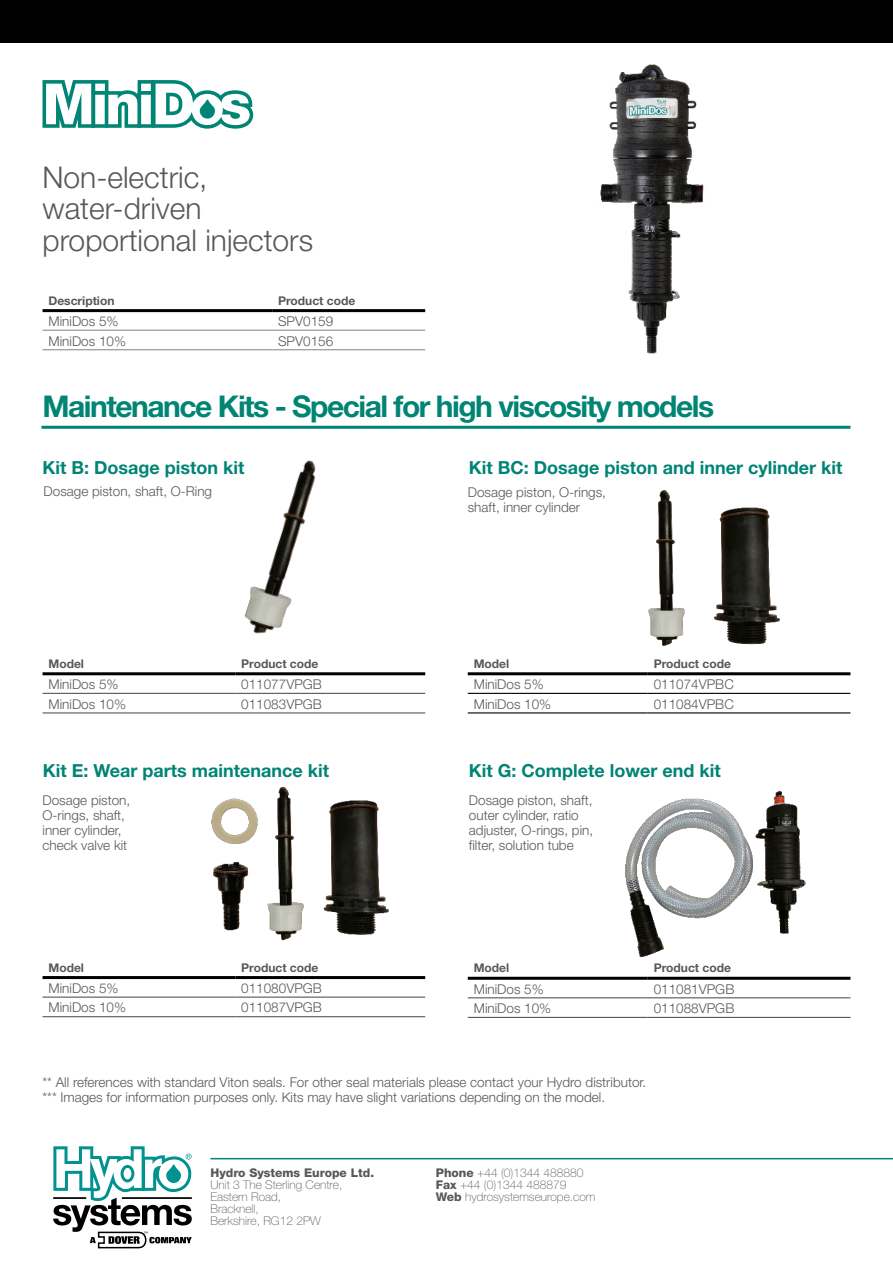
<style>
.page{position:relative;width:893px;height:1263px;background:#fff}
.page>*{position:absolute;margin:0;border:0;box-sizing:border-box;transform-origin:0 0}
.Heading_Black{font:300 30px "Helvetica Neue";color:#58585a}
.t1{font:700 30px "Helvetica Neue";letter-spacing:-.05em;color:#008474}
.Sub_Heading_Teal{font:700 18px "Helvetica Neue";color:#008474}
.Table_Content{font:300 13.5px/15px "Helvetica Neue";color:#58585a}
.t2{font:100 12px/12px "Helvetica Neue";color:#58585a}
.Table_Header{font:700 12px "Helvetica Neue";color:#58585a}
.t3{font:800 12px "Helvetica Neue";color:#58585a}
.s1{font-weight:800}
</style>
<div class="page">
<svg style="left:53px;top:1146px;width:139px;height:102px"></svg>
<hr style="left:210px;top:1158px;width:683px;height:1px;background:#008474">
<div style="left:0;top:0;width:893px;height:43px;background:#000"></div>
<hr style="left:43px;top:693px;width:192px;height:1px;background:#58585a">
<hr style="left:235px;top:693px;width:190px;height:1px;background:#58585a">
<hr style="left:43px;top:712px;width:192px;height:1px;background:#58585a">
<hr style="left:235px;top:712px;width:190px;height:1px;background:#58585a">
<hr style="left:43px;top:672px;width:192px;height:3px;background:#000">
<hr style="left:235px;top:672px;width:190px;height:3px;background:#000">
<img style="left:244px;top:460px;width:72px;height:174px">
<hr style="left:468px;top:693px;width:180px;height:1px;background:#000">
<hr style="left:648px;top:693px;width:202px;height:1px;background:#000">
<hr style="left:468px;top:712px;width:180px;height:1px;background:#000">
<hr style="left:648px;top:712px;width:202px;height:1px;background:#000">
<hr style="left:468px;top:672px;width:180px;height:3px;background:#000">
<hr style="left:648px;top:672px;width:202px;height:3px;background:#000">
<img style="left:648px;top:490px;width:132px;height:157px">
<hr style="left:43px;top:996px;width:192px;height:2px;background:#58585a">
<hr style="left:235px;top:996px;width:190px;height:2px;background:#58585a">
<hr style="left:43px;top:1016px;width:192px;height:1px;background:#58585a">
<hr style="left:235px;top:1016px;width:190px;height:1px;background:#58585a">
<hr style="left:43px;top:976px;width:192px;height:3px;background:#000">
<hr style="left:235px;top:976px;width:190px;height:3px;background:#000">
<img style="left:211px;top:786px;width:178px;height:155px">
<hr style="left:468px;top:997px;width:180px;height:1px;background:#58585a">
<hr style="left:648px;top:997px;width:202px;height:1px;background:#58585a">
<hr style="left:468px;top:1017px;width:180px;height:1px;background:#58585a">
<hr style="left:648px;top:1017px;width:202px;height:1px;background:#58585a">
<hr style="left:468px;top:977px;width:180px;height:3px;background:#000">
<hr style="left:648px;top:977px;width:202px;height:3px;background:#000">
<img style="left:625px;top:790px;width:181px;height:168px">
<svg style="left:43px;top:80px;width:210px;height:49px"></svg>
<hr style="left:41px;top:426px;width:809px;height:3px;background:#008474">
<img style="left:600px;top:64px;width:104px;height:290px">
<hr style="left:43px;top:330px;width:229px;height:1px;background:#808184">
<hr style="left:272px;top:330px;width:153px;height:1px;background:#808184">
<hr style="left:43px;top:349px;width:229px;height:1px;background:#808184">
<hr style="left:272px;top:349px;width:153px;height:1px;background:#808184">
<hr style="left:43px;top:309px;width:229px;height:3px;background:#000">
<hr style="left:272px;top:309px;width:153px;height:3px;background:#000">
<p class="Heading_Black" style="left:43px;top:159px;width:167px">Non-electric,</p>
<p class="Heading_Black" style="left:43px;top:190px;width:160px">water-driven</p>
<p class="Heading_Black" style="left:43px;top:222px;width:272px">proportional injectors</p>
<p class="Table_Header" style="left:49px;top:293px;width:67px">Description</p>
<p class="Table_Header" style="left:278px;top:293px;width:79px">Product code</p>
<p class="Table_Content" style="left:49px;top:313px;width:71px">MiniDos 5%</p>
<p class="Table_Content" style="left:278px;top:313px;width:57px">SPV0159</p>
<p class="Table_Content" style="left:49px;top:333px;width:79px">MiniDos 10%</p>
<p class="Table_Content" style="left:278px;top:333px;width:57px">SPV0156</p>
<p class="t1" style="left:43px;top:388px;width:673px">Maintenance Kits - Special for high viscosity models</p>
<p class="Sub_Heading_Teal" style="left:43px;top:457px;width:203px">Kit B: Dosage piston kit</p>
<p class="Table_Content" style="left:44px;top:484px;width:170px">Dosage piston, shaft, O-Ring</p>
<p class="Table_Header" style="left:49px;top:656px;width:37px">Model</p>
<p class="Table_Header" style="left:241px;top:656px;width:79px">Product code</p>
<p class="Table_Content" style="left:49px;top:676px;width:71px">MiniDos 5%</p>
<p class="Table_Content" style="left:241px;top:676px;width:82px">011077VPGB</p>
<p class="Table_Content" style="left:49px;top:696px;width:79px">MiniDos 10%</p>
<p class="Table_Content" style="left:241px;top:696px;width:82px">011083VPGB</p>
<p class="Sub_Heading_Teal" style="left:43px;top:759px;width:288px">Kit E: Wear parts maintenance kit</p>
<p class="Table_Content" style="left:43px;top:792px;width:89px">Dosage piston,<br>O-rings, shaft, inner cylinder, check valve kit</p>
<p class="Table_Header" style="left:49px;top:960px;width:37px">Model</p>
<p class="Table_Header" style="left:241px;top:960px;width:79px">Product code</p>
<p class="Table_Content" style="left:49px;top:980px;width:71px">MiniDos 5%</p>
<p class="Table_Content" style="left:241px;top:980px;width:82px">011080VPGB</p>
<p class="Table_Content" style="left:49px;top:1000px;width:79px">MiniDos 10%</p>
<p class="Table_Content" style="left:241px;top:1000px;width:82px">011087VPGB</p>
<p class="Sub_Heading_Teal" style="left:469px;top:457px;width:375px">Kit BC: Dosage piston and inner cylinder kit</p>
<p class="Table_Content" style="left:468px;top:484px;width:140px">Dosage piston, O-rings, shaft, inner cylinder</p>
<p class="Table_Header" style="left:474px;top:656px;width:37px">Model</p>
<p class="Table_Header" style="left:654px;top:656px;width:79px">Product code</p>
<p class="Table_Content" style="left:474px;top:676px;width:71px">MiniDos 5%</p>
<p class="Table_Content" style="left:654px;top:676px;width:82px">011074VPBC</p>
<p class="Table_Content" style="left:474px;top:696px;width:79px">MiniDos 10%</p>
<p class="Table_Content" style="left:654px;top:696px;width:82px">011084VPBC</p>
<p class="Sub_Heading_Teal" style="left:469px;top:759px;width:253px">Kit G: Complete lower end kit</p>
<p class="Table_Content" style="left:469px;top:793px;width:126px">Dosage piston, shaft, outer cylinder, ratio adjuster, O-rings, pin, filter, solution tube</p>
<p class="Table_Header" style="left:474px;top:960px;width:37px">Model</p>
<p class="Table_Header" style="left:654px;top:960px;width:79px">Product code</p>
<p class="Table_Content" style="left:474px;top:981px;width:71px">MiniDos 5%</p>
<p class="Table_Content" style="left:654px;top:981px;width:82px">011081VPGB</p>
<p class="Table_Content" style="left:474px;top:1000px;width:79px">MiniDos 10%</p>
<p class="Table_Content" style="left:654px;top:1000px;width:82px">011088VPGB</p>
<p class="Table_Content" style="left:43px;top:1074px;width:605px">** All references with standard Viton seals. For other seal materials please contact your Hydro distributor.</p>
<p class="Table_Content" style="left:43px;top:1089px;width:564px">*** Images for information purposes only. Kits may have slight variations depending on the model.</p>
<p class="t3" style="left:210px;top:1165px;width:165px">Hydro Systems Europe Ltd.</p>
<p class="t2" style="left:210px;top:1179px;width:133px">Unit 3 The Sterling Centre,<br>Eastern Road,<br>Bracknell,<br>Berkshire, RG12 2PW</p>
<p class="t2" style="left:436px;top:1167px;width:161px"><span class="s1">Phone</span> +44 (0)1344 488880<br><span class="s1">Fax</span> +44 (0)1344 488879<br><span class="s1">Web</span> hydrosystemseurope.com</p>
</div>
